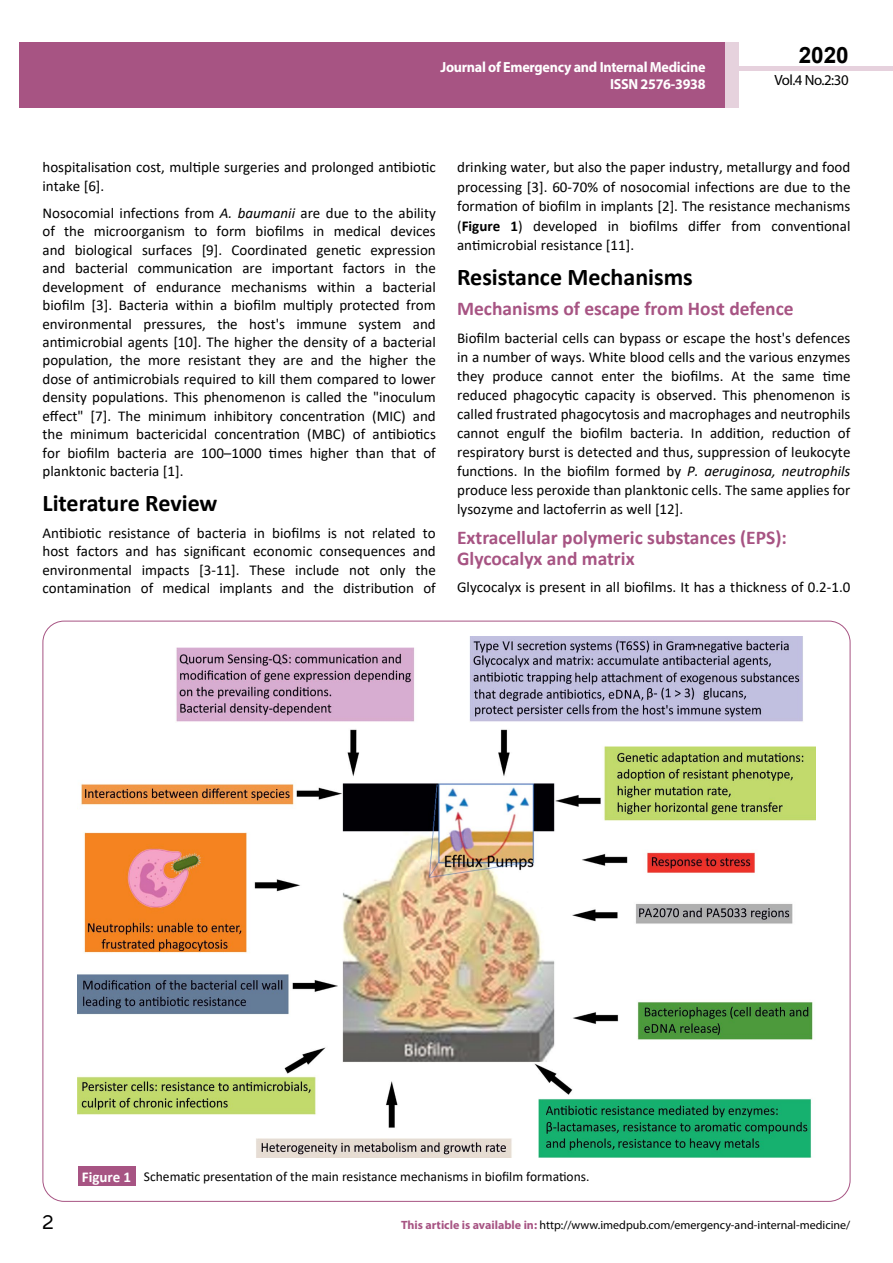
<style>
.page{position:relative;width:893px;height:1263px;background:#fff}
.page>*{position:absolute;margin:0;border:0;box-sizing:border-box;transform-origin:0 0}
.t1{font:25.5px "Tunga";color:#000}
.t2{font:700 24px "Calibri";color:#000}
.t3{font:700 22.5px "Arial";color:#000}
.t4{font:700 19.5px/21.5px "Calibri";color:#a75483}
.t5{font:15px/18.5px "Calibri";color:#000;text-align:justify}
.t6{font:14.85px "Myriad Pro";letter-spacing:-.03em;color:#000}
.t7{font:700 14.7px/17.7px "Myriad Pro";letter-spacing:-.02em;color:#fff;text-align:right;scale:.96 1}
.t8{font:13.5px "Calibri";color:#000}
.t9{font:12px "Myriad Pro";color:#000}
.s1{font-style:italic}
.s2{font-weight:700}
.s3{font-weight:700;font-size:15px;color:#fff}
.s4{font-weight:700;color:#a75483}
</style>
<div class="page">
<div style="left:722px;top:66px;width:171px;height:5px;background:#e6d1dd"></div>
<div style="left:723px;top:42px;width:15px;height:66px;background:#e6d2dd"></div>
<div style="left:19px;top:42px;width:706px;height:66px;background:#a75483"></div>
<img style="left:78px;top:637px;width:737px;height:520px">
<div style="left:78px;top:1166px;width:57px;height:20px;background:#a75483"></div>
<p class="t7" style="left:440px;top:57px;width:278px">Journal of Emergency and Internal Medicine<br>ISSN 2576-3938</p>
<h3 class="t3" style="left:799px;top:39px;width:52px">2020</h3>
<p class="t6" style="left:774px;top:71px;width:76px">Vol.4 No.2:30</p>
<p class="t5" style="left:43px;top:158px;width:395px">hospitalisation cost, multiple surgeries and prolonged antibiotic intake [6].</p>
<p class="t5" style="left:43px;top:203px;width:395px">Nosocomial infections from <span class="s1">A. baumanii</span> are due to the ability of the microorganism to form biofilms in medical devices and biological surfaces [9]. Coordinated genetic expression and bacterial communication are important factors in the development of endurance mechanisms within a bacterial biofilm [3]. Bacteria within a biofilm multiply protected from environmental pressures, the host's immune system and antimicrobial agents [10]. The higher the density of a bacterial population, the more resistant they are and the higher the dose of antimicrobials required to kill them compared to lower density populations. This phenomenon is called the "inoculum effect" [7]. The minimum inhibitory concentration (MIC) and the minimum bactericidal concentration (MBC) of antibiotics for biofilm bacteria are 100–1000 times higher than that of planktonic bacteria [1].</p>
<h2 class="t2" style="left:43px;top:486px;width:176px">Literature Review</h2>
<p class="t5" style="left:43px;top:523px;width:395px">Antibiotic resistance of bacteria in biofilms is not related to host factors and has significant economic consequences and environmental impacts [3-11]. These include not only the contamination of medical implants and the distribution of</p>
<p class="t5" style="left:457px;top:157px;width:395px;line-height:19.5px">drinking water, but also the paper industry, metallurgy and food processing [3]. 60-70% of nosocomial infections are due to the formation of biofilm in implants [2]. The resistance mechanisms (<span class="s2">Figure 1</span>) developed in biofilms differ from conventional antimicrobial resistance [11].</p>
<h2 class="t2" style="left:457px;top:260px;width:237px">Resistance Mechanisms</h2>
<h3 class="t4" style="left:457px;top:298px;width:338px">Mechanisms of escape from Host defence</h3>
<p class="t5" style="left:457px;top:328px;width:395px;line-height:19px">Biofilm bacterial cells can bypass or escape the host's defences in a number of ways. White blood cells and the various enzymes they produce cannot enter the biofilms. At the same time reduced phagocytic capacity is observed. This phenomenon is called frustrated phagocytosis and macrophages and neutrophils cannot engulf the biofilm bacteria. In addition, reduction of respiratory burst is detected and thus, suppression of leukocyte functions. In the biofilm formed by <span class="s1">P. aeruginosa, neutrophils </span>produce less peroxide than planktonic cells. The same applies for lysozyme and lactoferrin as well [12].</p>
<h3 class="t4" style="left:457px;top:526px;width:331px">Extracellular polymeric substances (EPS):<br>Glycocalyx and matrix</h3>
<p class="t5" style="left:457px;top:577px;width:395px">Glycocalyx is present in all biofilms. It has a thickness of 0.2-1.0</p>
<p class="t8" style="left:82px;top:1167px;width:509px"><span class="s3">Figure 1</span> Schematic presentation of the main resistance mechanisms in biofilm formations.</p>
<h1 class="t1" style="left:42px;top:1205px;width:13px">2</h1>
<p class="t9" style="left:401px;top:1218px;width:451px"><span class="s4">This article is available in:</span> http://www.imedpub.com/emergency-and-internal-medicine/</p>
</div>
